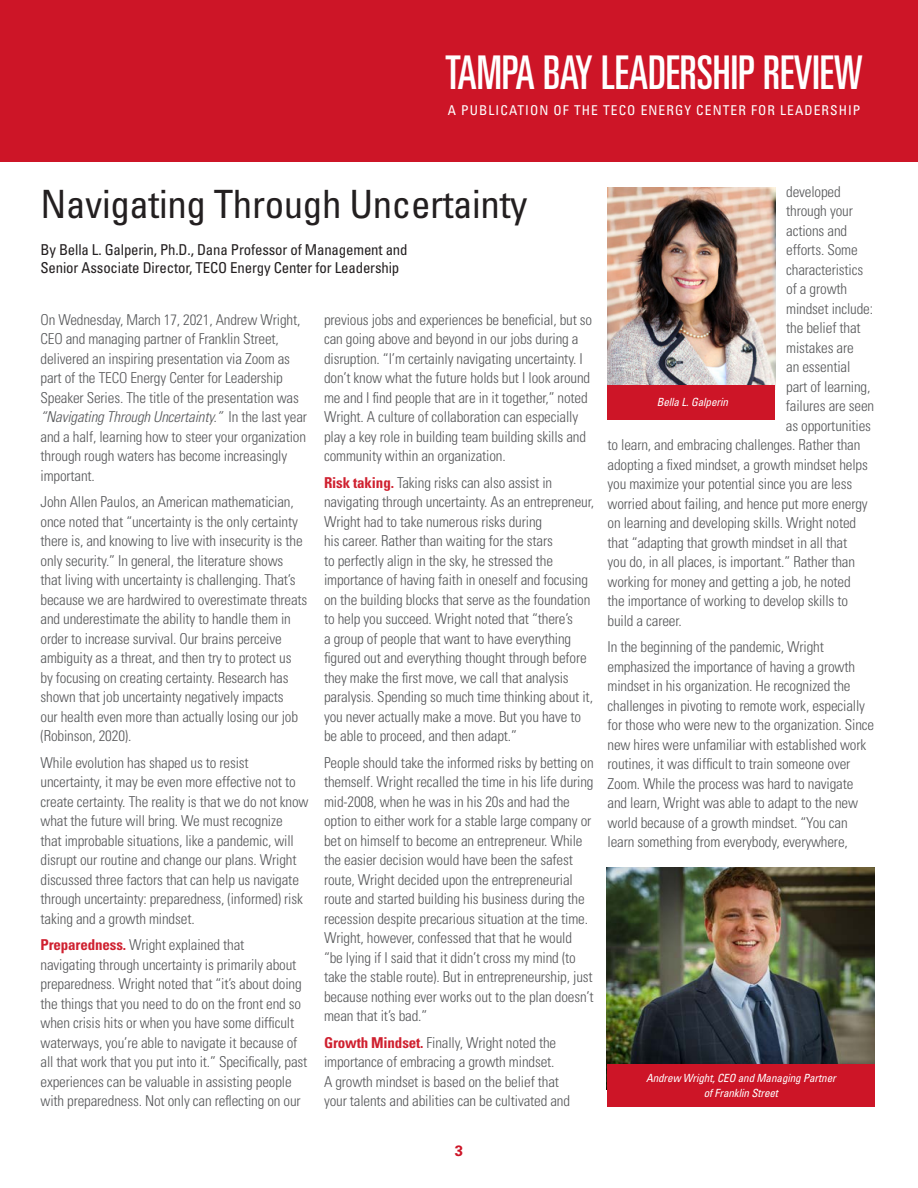
<style>
.page{position:relative;width:918px;height:1188px;background:#fff}
.page>*{position:absolute;margin:0;border:0;box-sizing:border-box;transform-origin:0 0}
.t1{font:ultra-condensed 46.5px "Univers LT Std";color:#fff;scale:.94 1}
.t2{font:condensed 39px "Univers LT Std";letter-spacing:-.01em;color:#231f20}
.t3{font:300 condensed 15px/19.5px "Univers LT Std";letter-spacing:-.01em;color:#57585a}
.t4{font:condensed 15px/18px "Univers LT Std";letter-spacing:-.01em;color:#231f20}
.t5{font:700 15px "Univers LT Std";color:#cd1527}
.t6{font:condensed 13.5px "Univers LT Std";letter-spacing:.08em;color:#fff}
.t7{font:italic condensed 11.25px/15px "Univers LT Std";letter-spacing:-.01em;color:#fff;text-align:center}
.s1{font-style:italic}
.s2{font-weight:700;color:#cf202f}
</style>
<div class="page">
<div style="left:0;top:0;width:918px;height:162px;background:#cd1527"></div>
<img style="left:608px;top:188px;width:167px;height:197px">
<div style="left:608px;top:385px;width:167px;height:34px;background:#cd1527"></div>
<img style="left:607px;top:867px;width:268px;height:197px">
<div style="left:607px;top:1064px;width:268px;height:43px;background:#cd1527"></div>
<h1 class="t1" style="left:445px;top:46px;width:445px">TAMPA BAY LEADERSHIP REVIEW</h1>
<p class="t6" style="left:448px;top:102px;width:414px">A PUBLICATION OF THE TECO ENERGY CENTER FOR LEADERSHIP</p>
<h2 class="t2" style="left:40px;top:179px;width:488px">Navigating Through Uncertainty</h2>
<p class="t4" style="left:40px;top:240px;width:369px">By Bella L. Galperin, Ph.D., Dana Professor of Management and<br>Senior Associate Director, TECO Energy Center for Leadership</p>
<p class="t3" style="left:40px;top:310px;width:268px">On Wednesday, March 17, 2021, Andrew Wright, CEO and managing partner of Franklin Street, delivered an inspiring presentation via Zoom as part of the TECO Energy Center for Leadership Speaker Series. The title of the presentation was <span class="s1">“Navigating Through Uncertainty.”</span> In the last year and a half, learning how to steer your organization through rough waters has become increasingly important.</p>
<p class="t3" style="left:40px;top:492px;width:268px">John Allen Paulos, an American mathematician, once noted that “uncertainty is the only certainty there is, and knowing to live with insecurity is the only security.” In general, the literature shows that living with uncertainty is challenging. That’s because we are hardwired to overestimate threats and underestimate the ability to handle them in order to increase survival. Our brains perceive ambiguity as a threat, and then try to protect us by focusing on creating certainty. Research has shown that job uncertainty negatively impacts<br>our health even more than actually losing our job (Robinson, 2020).</p>
<p class="t3" style="left:40px;top:753px;width:270px">While evolution has shaped us to resist uncertainty, it may be even more effective not to create certainty. The reality is that we do not know what the future will bring. We must recognize<br>that improbable situations, like a pandemic, will disrupt our routine and change our plans. Wright discussed three factors that can help us navigate through uncertainty: preparedness, (informed) risk taking and a growth mindset.</p>
<h3 class="t3" style="left:40px;top:935px;width:205px"><span class="s2">Preparedness.</span> Wright explained that</h3>
<p class="t3" style="left:40px;top:955px;width:268px">navigating through uncertainty is primarily about preparedness. Wright noted that “it’s about doing the things that you need to do on the front end so when crisis hits or when you have some difficult waterways, you’re able to navigate it because of all that work that you put into it.” Specifically, past experiences can be valuable in assisting people with preparedness. Not only can reflecting on our</p>
<p class="t3" style="left:324px;top:310px;width:270px">previous jobs and experiences be beneficial, but so can going above and beyond in our jobs during a disruption. “I’m certainly navigating uncertainty. I don’t know what the future holds but I look around me and I find people that are in it together,” noted Wright. A culture of collaboration can especially play a key role in building team building skills and community within an organization.</p>
<h3 class="t3" style="left:324px;top:473px;width:230px"><span class="s2">Risk taking.</span> Taking risks can also assist in</h3>
<p class="t3" style="left:324px;top:492px;width:272px">navigating through uncertainty. As an entrepreneur, Wright had to take numerous risks during<br>his career. Rather than waiting for the stars<br>to perfectly align in the sky, he stressed the importance of having faith in oneself and focusing on the building blocks that serve as the foundation to help you succeed. Wright noted that “there’s<br>a group of people that want to have everything figured out and everything thought through before they make the first move, we call that analysis paralysis. Spending so much time thinking about it, you never actually make a move. But you have to be able to proceed, and then adapt.”</p>
<p class="t3" style="left:324px;top:753px;width:271px">People should take the informed risks by betting on themself. Wright recalled the time in his life during mid-2008, when he was in his 20s and had the option to either work for a stable large company or bet on himself to become an entrepreneur. While the easier decision would have been the safest route, Wright decided upon the entrepreneurial route and started building his business during the recession despite precarious situation at the time.<br>Wright, however, confessed that that he would “be lying if I said that it didn’t cross my mind (to take the stable route). But in entrepreneurship, just because nothing ever works out to the plan doesn’t mean that it’s bad.”</p>
<h3 class="t3" style="left:324px;top:1033px;width:234px"><span class="s2">Growth Mindset.</span> Finally, Wright noted the</h3>
<p class="t3" style="left:324px;top:1052px;width:248px">importance of embracing a growth mindset.<br>A growth mindset is based on the belief that your talents and abilities can be cultivated and</p>
<p class="t5" style="left:455px;top:1142px;width:10px">3</p>
<p class="t3" style="left:786px;top:182px;width:56px">developed</p>
<p class="t3" style="left:786px;top:201px;width:68px">through your</p>
<p class="t3" style="left:786px;top:221px;width:62px">actions and</p>
<p class="t3" style="left:786px;top:240px;width:73px">efforts. Some</p>
<p class="t3" style="left:786px;top:260px;width:79px">characteristics</p>
<p class="t3" style="left:786px;top:279px;width:62px">of a growth</p>
<p class="t3" style="left:786px;top:299px;width:88px">mindset include:</p>
<p class="t3" style="left:786px;top:318px;width:76px">the belief that</p>
<p class="t3" style="left:786px;top:338px;width:69px">mistakes are</p>
<p class="t3" style="left:786px;top:357px;width:66px">an essential</p>
<p class="t3" style="left:786px;top:377px;width:86px">part of learning,</p>
<p class="t3" style="left:786px;top:396px;width:90px">failures are seen</p>
<p class="t3" style="left:786px;top:416px;width:87px">as opportunities</p>
<p class="t3" style="left:608px;top:435px;width:254px">to learn, and embracing challenges. Rather than</p>
<p class="t3" style="left:608px;top:455px;width:262px">adopting a fixed mindset, a growth mindset helps</p>
<p class="t3" style="left:608px;top:474px;width:246px">you maximize your potential since you are less</p>
<p class="t3" style="left:608px;top:494px;width:262px">worried about failing, and hence put more energy</p>
<p class="t3" style="left:608px;top:513px;width:250px">on learning and developing skills. Wright noted</p>
<p class="t3" style="left:608px;top:533px;width:241px">that “adapting that growth mindset in all that</p>
<p class="t3" style="left:608px;top:552px;width:249px">you do, in all places, is important.” Rather than</p>
<p class="t3" style="left:608px;top:572px;width:245px">working for money and getting a job, he noted</p>
<p class="t3" style="left:608px;top:591px;width:242px">the importance of working to develop skills to</p>
<p class="t3" style="left:608px;top:611px;width:76px">build a career.</p>
<p class="t3" style="left:608px;top:637px;width:268px">In the beginning of the pandemic, Wright emphasized the importance of having a growth mindset in his organization. He recognized the challenges in pivoting to remote work, especially for those who were new to the organization. Since new hires were unfamiliar with established work routines, it was difficult to train someone over Zoom. While the process was hard to navigate and learn, Wright was able to adapt to the new world because of a growth mindset. “You can learn something from everybody, everywhere,</p>
<p class="t7" style="left:657px;top:394px;width:73px">Bella L. Galperin</p>
<p class="t7" style="left:646px;top:1070px;width:191px">Andrew Wright, CEO and Managing Partner of Franklin Street</p>
</div>
